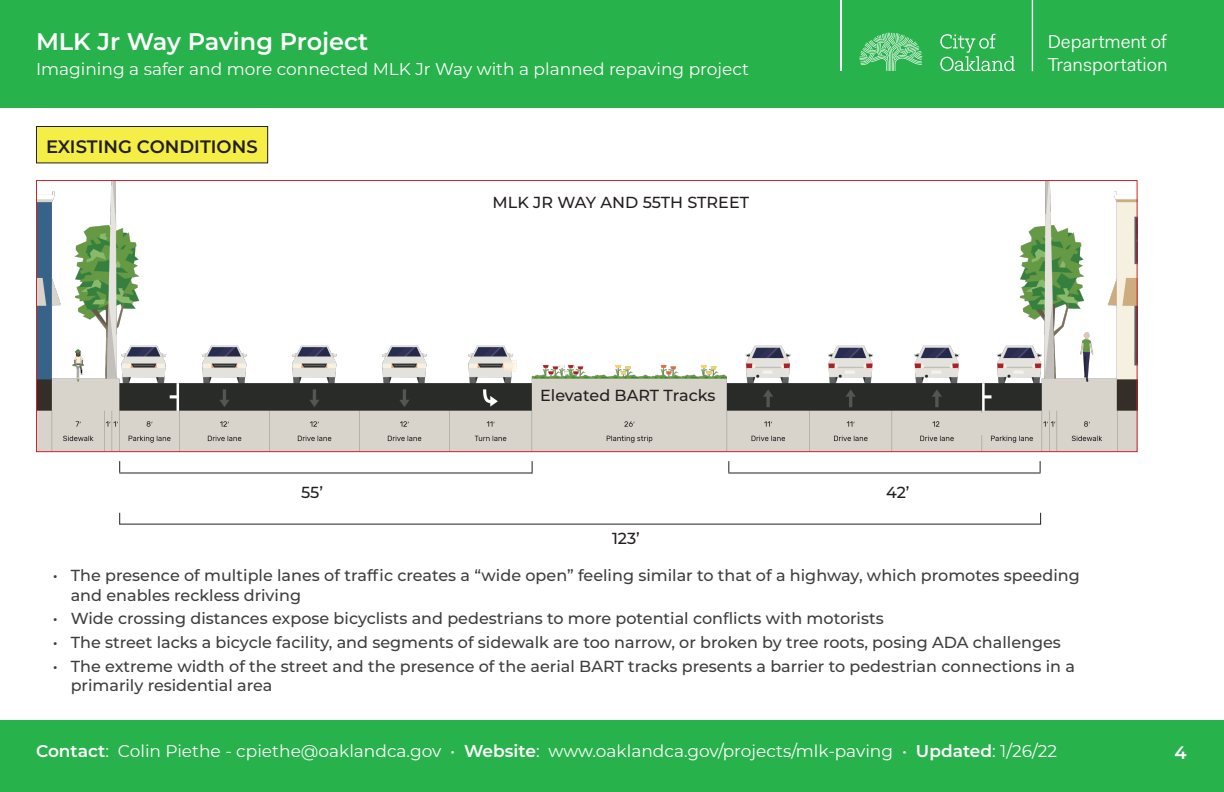
<style>
.page{position:relative;width:1224px;height:792px;background:#fff}
.page>*{position:absolute;margin:0;border:0;box-sizing:border-box;transform-origin:0 0}
.t1{font:600 24px "Montserrat";color:#fff}
.t2{font:18.8px/22.5px "Fakt Pro Blond";color:#fff}
.t3{font:600 18px "Montserrat";color:#231f20}
.t4{font:600 18px "Montserrat";color:#fff}
.t5{font:17px "Montserrat";color:#fff}
.t6{font:500 16px/19.2px "Montserrat";color:#3e3e3f}
.Header_2{font:500 16px "Montserrat";color:#231f20}
.s1{font-weight:600}
</style>
<div class="page">
<div style="left:0;top:0;width:1224px;height:108px;background:#28b24b"></div>
<div style="left:0;top:720px;width:1224px;height:72px;background:#28b24b"></div>
<svg style="left:859px;top:33px;width:63px;height:38px"></svg>
<svg style="left:940px;top:34px;width:75px;height:37px"></svg>
<hr style="left:840px;top:35px;width:1px;height:36px;background:#fff">
<hr style="left:840px;top:0;width:1px;height:35px;background:#fff">
<hr style="left:1032px;top:0;width:1px;height:71px;background:#fff">
<div style="left:36px;top:126px;width:232px;height:37px;background:#f4ee46"></div>
<div style="left:36px;top:126px;width:232px;height:37px;border:1px solid #231f20"></div>
<img style="left:38px;top:182px;width:1098px;height:268px">
<div style="left:941px;top:413px;width:78px;height:21px;background:#d8d3cb"></div>
<hr style="left:119px;top:524px;width:922px;height:1px;background:#231f20">
<hr style="left:119px;top:472px;width:413px;height:2px;background:#231f20">
<hr style="left:728px;top:472px;width:313px;height:2px;background:#231f20">
<svg style="left:532px;top:461px;width:1px;height:13px"></svg>
<h1 class="t1" style="left:36px;top:25px;width:334px">MLK Jr Way Paving Project</h1>
<p class="t5" style="left:36px;top:57px;width:714px">Imagining a safer and more connected MLK Jr Way with a planned repaving project</p>
<p class="t3" style="left:46px;top:134px;width:213px">EXISTING CONDITIONS</p>
<p class="Header_2" style="left:301px;top:481px;width:23px">55’</p>
<p class="Header_2" style="left:493px;top:192px;width:258px">MLK JR WAY AND 55TH STREET</p>
<p class="Header_2" style="left:540px;top:384px;width:177px">Elevated BART Tracks</p>
<p class="Header_2" style="left:612px;top:527px;width:29px">123’</p>
<p class="Header_2" style="left:886px;top:481px;width:25px">42’</p>
<p class="t2" style="left:1048px;top:31px;width:121px">Department of<br>Transportation</p>
<p class="t6" style="left:71px;top:565px;width:1011px;text-indent:-18px">• The presence of multiple lanes of traffic creates a “wide open” feeling similar to that of a highway, which promotes speeding and enables reckless driving</p>
<p class="t6" style="left:53px;top:608px;width:832px">• Wide crossing distances expose bicyclists and pedestrians to more potential conflicts with motorists</p>
<p class="t6" style="left:53px;top:632px;width:1010px">• The street lacks a bicycle facility, and segments of sidewalk are too narrow, or broken by tree roots, posing ADA challenges</p>
<p class="t6" style="left:71px;top:656px;width:1006px;text-indent:-18px">• The extreme width of the street and the presence of the aerial BART tracks presents a barrier to pedestrian connections in a primarily residential area</p>
<p class="t5" style="left:36px;top:740px;width:1023px"><span class="s1">Contact</span>: Colin Piethe - cpiethe@oaklandca.gov • <span class="s1">Website</span>: www.oaklandca.gov/projects/mlk-paving • <span class="s1">Updated</span>: 1/26/22</p>
<p class="t4" style="left:1174px;top:740px;width:14px">4</p>
</div>
